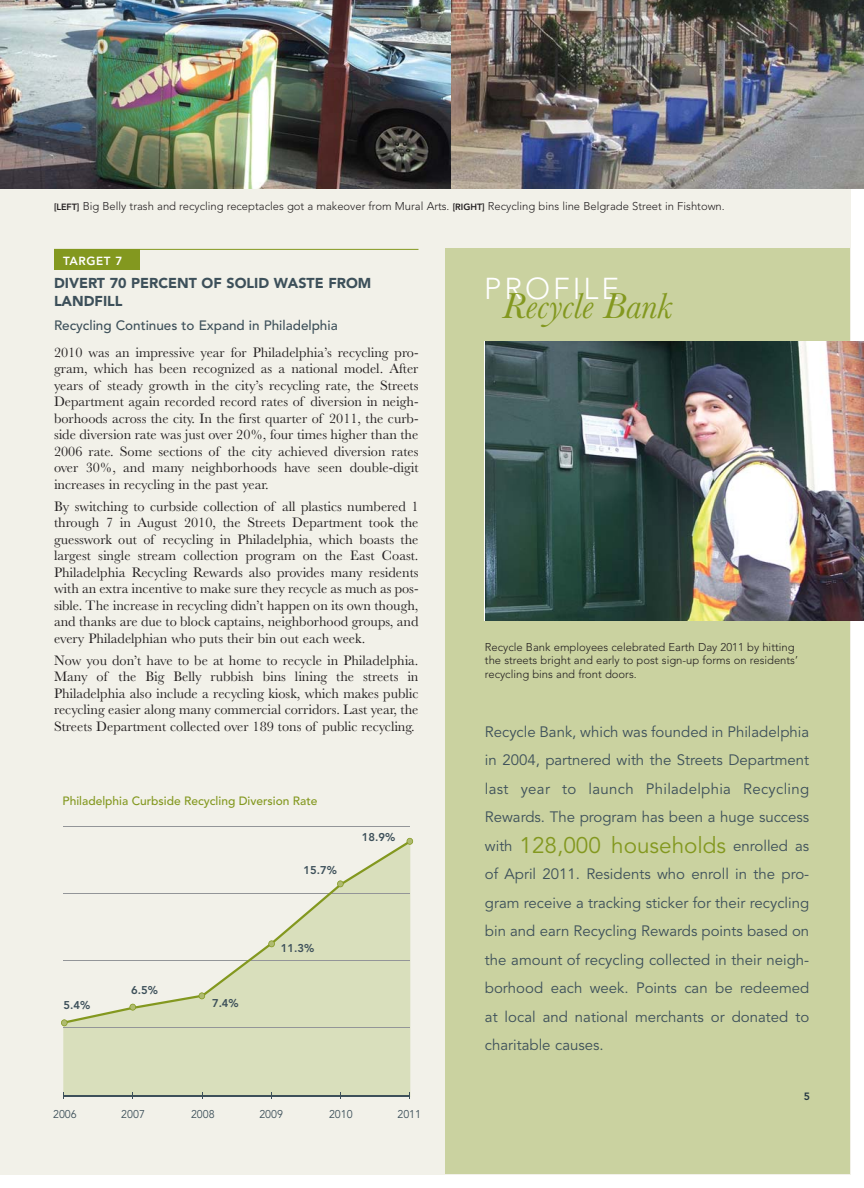
<style>
.page{position:relative;width:864px;height:1188px;background:#fff}
.page>*{position:absolute;margin:0;border:0;box-sizing:border-box;transform-origin:0 0}
.t1{font:italic 37.5px "Baskerville";color:#83981f}
.t2{font:300 30px "Avenir";letter-spacing:.1em;color:#fff}
.t3{font:22.5px "Avenir";color:#83981f}
.t4{font:15px/28.5px "Avenir";color:#3d505a;text-align:justify}
.t5{font:14.25px/16.5px "Baskerville";color:#231f20;text-align:justify}
.t6{font:900 14.25px/18px "Avenir";color:#3d505a}
.t7{font:500 13.5px "Avenir";color:#3d505a}
.t8{font:500 12px "Avenir";color:#83981f}
.t9{font:800 11.7px "Avenir";letter-spacing:.05em;color:#fff}
.t10{font:300 11.25px/13.5px "Avenir";color:#231f20}
.t11{font:800 11.25px "Avenir";color:#3d505a}
.t12{font:11.25px "Avenir";color:#3d505a;scale:.95 1}
.t13{font:800 10.5px "Avenir";color:#243741}
.s1{font-weight:800;font-size:9px}
.s2{font-size:15px;color:#3d505a}
</style>
<div class="page">
<div style="left:0;top:124px;width:850px;height:1051px;background:#f2f1e9"></div>
<img style="left:0;top:0;width:452px;height:189px">
<div style="left:446px;top:248px;width:404px;height:926px;background:#cad2a0"></div>
<div style="left:54px;top:249px;width:85px;height:21px;background:#83981f"></div>
<hr style="left:54px;top:249px;width:364px;height:1px;background:#83981f">
<div style="left:63px;top:1024px;width:347px;height:71px;background:#d9dfbc"></div>
<hr style="left:63px;top:1028px;width:347px;height:1px;background:#939598">
<hr style="left:63px;top:960px;width:347px;height:1px;background:#939598">
<hr style="left:64px;top:1095px;width:346px;height:2px;background:#3d505a">
<hr style="left:63px;top:893px;width:347px;height:1px;background:#939598">
<hr style="left:63px;top:826px;width:347px;height:1px;background:#939598">
<svg style="left:68px;top:840px;width:343px;height:184px"></svg>
<svg style="left:61px;top:1019px;width:7px;height:7px"></svg>
<svg style="left:199px;top:992px;width:6px;height:7px"></svg>
<svg style="left:268px;top:940px;width:7px;height:7px"></svg>
<svg style="left:337px;top:880px;width:7px;height:7px"></svg>
<svg style="left:129px;top:1004px;width:7px;height:7px"></svg>
<svg style="left:407px;top:838px;width:6px;height:7px"></svg>
<img style="left:452px;top:0;width:412px;height:189px">
<img style="left:485px;top:341px;width:379px;height:280px">
<p class="t10" style="left:54px;top:200px;width:672px"><span class="s1">[LEFT]</span> Big Belly trash and recycling receptacles got a makeover from Mural Arts. <span class="s1">[RIGHT]</span> Recycling bins line Belgrade Street in Fishtown.</p>
<p class="t9" style="left:63px;top:256px;width:61px">TARGET 7</p>
<p class="t6" style="left:54px;top:276px;width:319px">DIVERT 70 PERCENT OF SOLID WASTE FROM<br>LANDFILL</p>
<p class="t7" style="left:54px;top:319px;width:285px">Recycling Continues to Expand in Philadelphia</p>
<p class="t5" style="left:54px;top:346px;width:366px">2010 was an impressive year for Philadelphia’s recycling pro&shy;gram, which has been recognized as a national model. After years of steady growth in the city’s recycling rate, the Streets Department again recorded record rates of diversion in neigh&shy;borhoods across the city. In the first quarter of 2011, the curb&shy;side diversion rate was just over 20%, four times higher than the 2006 rate. Some sections of the city achieved diversion rates over 30%, and many neighborhoods have seen double-digit increases in recycling in the past year.</p>
<p class="t5" style="left:54px;top:500px;width:366px">By switching to curbside collection of all plastics numbered 1 through 7 in August 2010, the Streets Department took the guesswork out of recycling in Philadelphia, which boasts the largest single stream collection program on the East Coast.<br>Philadelphia Recycling Rewards also provides many residents with an extra incentive to make sure they recycle as much as pos&shy;sible. The increase in recycling didn’t happen on its own though, and thanks are due to block captains, neighborhood groups, and every Philadelphian who puts their bin out each week.</p>
<p class="t5" style="left:54px;top:653px;width:366px">Now you don’t have to be at home to recycle in Philadelphia.<br>Many of the Big Belly rubbish bins lining the streets in Philadelphia also include a recycling kiosk, which makes public recycling easier along many commercial corridors. Last year, the Streets Department collected over 189 tons of public recycling.</p>
<p class="t8" style="left:63px;top:796px;width:256px">Philadelphia Curbside Recycling Diversion Rate</p>
<p class="t11" style="left:303px;top:865px;width:35px">15.7%</p>
<p class="t11" style="left:362px;top:833px;width:35px">18.9%</p>
<p class="t11" style="left:64px;top:1001px;width:28px">5.4%</p>
<p class="t11" style="left:131px;top:986px;width:28px">6.5%</p>
<p class="t11" style="left:212px;top:998px;width:28px">7.4%</p>
<p class="t11" style="left:281px;top:944px;width:35px">11.3%</p>
<p class="t12" style="left:53px;top:1109px;width:26px">2006</p>
<p class="t12" style="left:121px;top:1109px;width:26px">2007</p>
<p class="t12" style="left:191px;top:1109px;width:26px">2008</p>
<p class="t12" style="left:259px;top:1109px;width:26px">2009</p>
<p class="t12" style="left:329px;top:1109px;width:26px">2010</p>
<p class="t12" style="left:397px;top:1109px;width:26px">2011</p>
<h2 class="t2" style="left:484px;top:277px;width:137px">PROFILE</h2>
<h1 class="t1" style="left:502px;top:293px;width:171px">Recycle Bank</h1>
<p class="t10" style="left:485px;top:641px;width:315px">Recycle Bank employees celebrated Earth Day 2011 by hitting the streets bright and early to post sign-up forms on residents’ recycling bins and front doors.</p>
<p class="t4" style="left:485px;top:719px;width:326px">Recycle Bank, which was founded in Philadelphia in 2004, partnered with the Streets Department last year to launch Philadelphia Recycling Rewards. The program has been a huge success</p>
<h3 class="t3" style="left:485px;top:836px;width:326px"><span class="s2">with</span> 128,000 households <span class="s2">enrolled as</span></h3>
<p class="t4" style="left:485px;top:862px;width:326px">of April 2011. Residents who enroll in the pro&shy;gram receive a tracking sticker for their recycling bin and earn Recycling Rewards points based on the amount of recycling collected in their neigh&shy;borhood each week. Points can be redeemed at local and national merchants or donated to charitable causes.</p>
<p class="t13" style="left:804px;top:1092px;width:8px">5</p>
</div>
